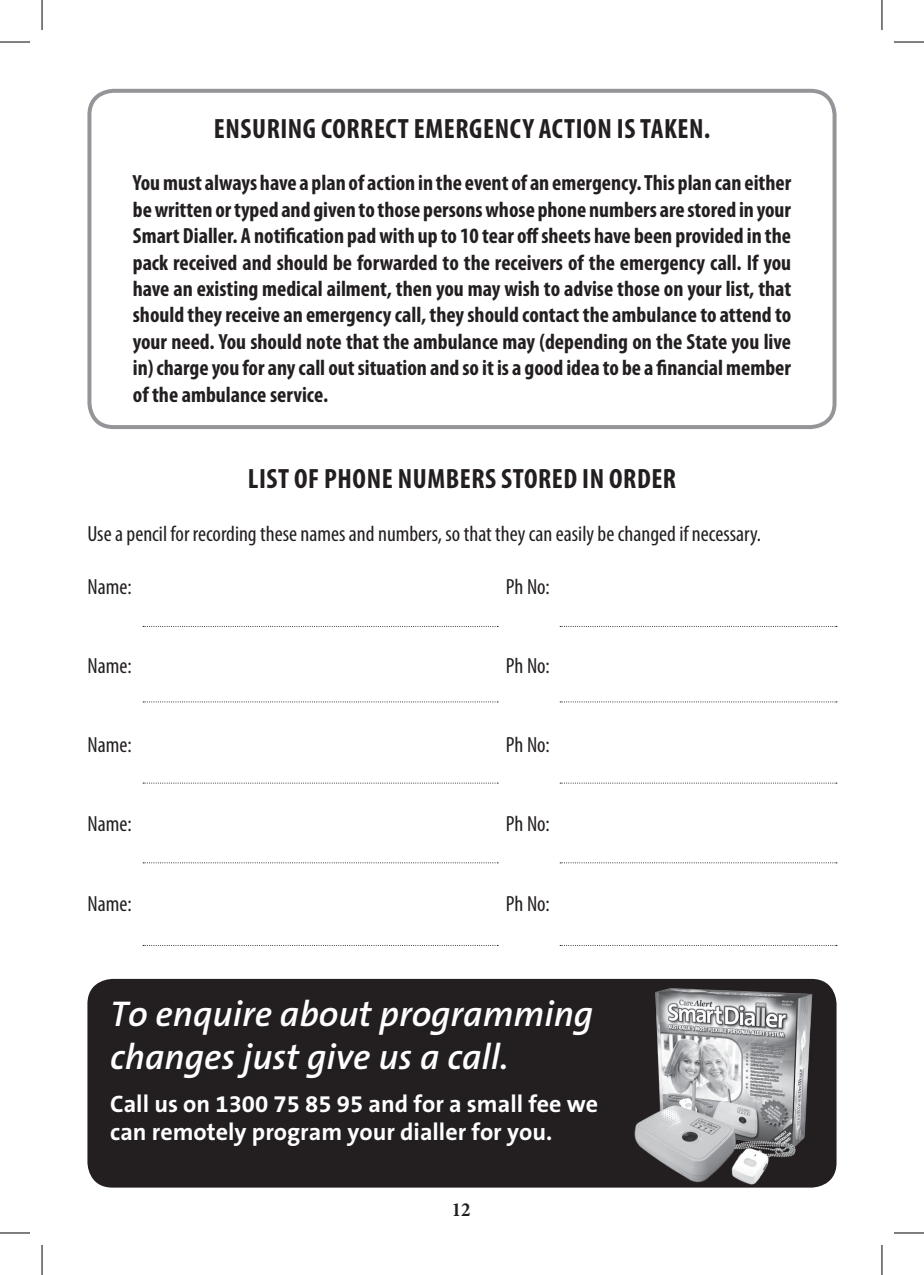
<style>
.page{position:relative;width:924px;height:1275px;background:#fff}
.page>*{position:absolute;margin:0;border:0;box-sizing:border-box;transform-origin:0 0}
.t1{font:italic 600 36px/43.2px "The Sans B6";color:#fff}
.t2{font:700 condensed 28px "Myriad Pro";letter-spacing:.02em;color:#231f20}
.t3{font:700 24px/28.8px "The Sans B7";color:#fff}
.t4{font:700 condensed 22px/26.4px "Myriad Pro";color:#231f20;text-align:justify}
.t5{font:condensed 22px "Myriad Pro";color:#231f20}
.t6{font:700 condensed 20px "Minion Pro";color:#231f20}
</style>
<div class="page">
<div style="left:87px;top:89px;width:749px;height:340px;border:4px solid #939598;border-radius:24px"></div>
<svg style="left:143px;top:626px;width:355px;height:1px"></svg>
<svg style="left:560px;top:626px;width:276px;height:1px"></svg>
<svg style="left:143px;top:701px;width:355px;height:1px"></svg>
<svg style="left:560px;top:701px;width:276px;height:1px"></svg>
<svg style="left:143px;top:782px;width:355px;height:1px"></svg>
<svg style="left:560px;top:782px;width:276px;height:1px"></svg>
<svg style="left:143px;top:862px;width:355px;height:1px"></svg>
<svg style="left:560px;top:862px;width:276px;height:1px"></svg>
<svg style="left:143px;top:945px;width:355px;height:1px"></svg>
<svg style="left:560px;top:945px;width:276px;height:1px"></svg>
<div style="left:88px;top:980px;width:747px;height:206px;background:#231f20;border-radius:24px"></div>
<div style="left:87px;top:979px;width:749px;height:208px;border:2px solid #231f20;border-radius:24px"></div>
<img style="left:628px;top:988px;width:192px;height:199px">
<hr style="left:0;top:42px;width:30px;height:1px;background:#000">
<hr style="left:893px;top:42px;width:30px;height:1px;background:#000">
<hr style="left:0;top:1232px;width:30px;height:1px;background:#000">
<hr style="left:893px;top:1232px;width:30px;height:1px;background:#000">
<hr style="left:42px;top:0;width:1px;height:30px;background:#000">
<hr style="left:42px;top:1245px;width:1px;height:30px;background:#000">
<hr style="left:881px;top:0;width:1px;height:30px;background:#000">
<hr style="left:881px;top:1245px;width:1px;height:30px;background:#000">
<p class="t2" style="left:214px;top:111px;width:146px">ENSURI NG CORREC</p>
<p class="t2" style="left:398px;top:111px;width:31px">T EMER</p>
<p class="t2" style="left:469px;top:111px;width:242px">GENCY ACTION IS TAKEN.</p>
<p class="t4" style="left:133px;top:169px;width:659px">You must always have a plan of action in the event of an emergency. This plan can either be written or typed and given to those persons whose phone numbers are stored in your Smart Dialler. A notification pad with up to 10 tear off sheets have been provided in the pack received and should be forwarded to the receivers of the emergency call. If you have an existing medical ailment, then you may wish to advise those on your list, that should they receive an emergency call, they should contact the ambulance to attend to your need. You should note that the ambulance may (depending on the State you live in) charge you for any call out situation and so it is a good idea to be a financial member of the ambulance service.</p>
<p class="t2" style="left:248px;top:461px;width:416px">LIST OF PHONE NUMBERS STORED IN ORDER</p>
<p class="t5" style="left:87px;top:520px;width:674px">Use a pencil for recording these names and numbers, so that they can easily be changed if necessary.</p>
<p class="t5" style="left:87px;top:573px;width:46px">Name:</p>
<p class="t5" style="left:505px;top:573px;width:45px">Ph No:</p>
<p class="t5" style="left:87px;top:652px;width:46px">Name:</p>
<p class="t5" style="left:505px;top:652px;width:45px">Ph No:</p>
<p class="t5" style="left:87px;top:731px;width:46px">Name:</p>
<p class="t5" style="left:505px;top:731px;width:45px">Ph No:</p>
<p class="t5" style="left:87px;top:810px;width:46px">Name:</p>
<p class="t5" style="left:505px;top:810px;width:45px">Ph No:</p>
<p class="t5" style="left:87px;top:890px;width:46px">Name:</p>
<p class="t5" style="left:505px;top:890px;width:45px">Ph No:</p>
<h1 class="t1" style="left:110px;top:993px;width:484px">To enquire about programming changes just give us a call.</h1>
<p class="t3" style="left:110px;top:1090px;width:489px">Call us on 1300 75 85 95 and for a small fee we can remotely program your dialler for you.</p>
<p class="t6" style="left:451px;top:1196px;width:20px">12</p>
</div>
